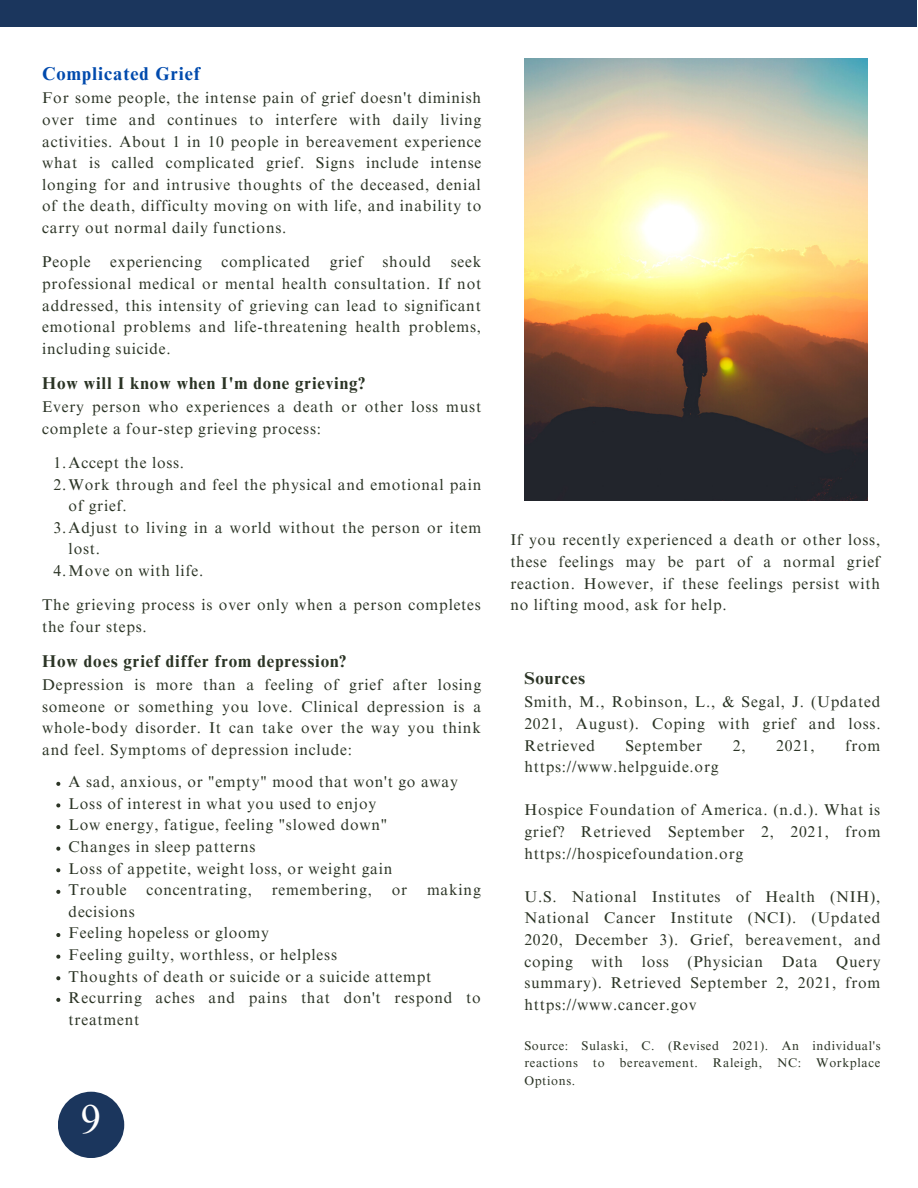
<style>
.page{position:relative;width:918px;height:1188px;background:#fff}
.page>*{position:absolute;margin:0;border:0;box-sizing:border-box;transform-origin:0 0}
.t1{font:40.5px "Times NRMT Pro";color:#fff}
.t2{font:700 18.6px "Times NRMT Pro";letter-spacing:.05em;color:#004aad}
.t3{font:700 17.1px "Times NRMT Pro";letter-spacing:.05em;color:#2b3425}
.t4{font:15.6px/21.6px "Times NRMT Pro";letter-spacing:.05em;color:#2b3425;text-align:justify}
.t5{font:12.6px/17.5px "Times NRMT Pro";letter-spacing:.05em;color:#2b3425;text-align:justify}
</style>
<div class="page">
<div style="left:0;top:0;width:917px;height:27px;background:#1b365d"></div>
<img style="left:524px;top:58px;width:344px;height:443px">
<div style="left:58px;top:1092px;width:66px;height:66px;background:#1b365d;border-radius:50%"></div>
<svg style="left:56px;top:782px;width:4px;height:4px"></svg>
<svg style="left:56px;top:803px;width:4px;height:4px"></svg>
<svg style="left:56px;top:825px;width:4px;height:4px"></svg>
<svg style="left:56px;top:847px;width:4px;height:4px"></svg>
<svg style="left:56px;top:868px;width:4px;height:4px"></svg>
<svg style="left:56px;top:890px;width:4px;height:4px"></svg>
<svg style="left:56px;top:933px;width:4px;height:4px"></svg>
<svg style="left:56px;top:955px;width:4px;height:4px"></svg>
<svg style="left:56px;top:976px;width:4px;height:4px"></svg>
<svg style="left:56px;top:998px;width:4px;height:4px"></svg>
<p class="t2" style="left:42px;top:67px;width:159px">Complicated Grief</p>
<p class="t4" style="left:42px;top:89px;width:441px">For some people, the intense pain of grief doesn't diminish over time and continues to interfere with daily living activities. About 1 in 10 people in bereavement experience what is called complicated grief. Signs include intense longing for and intrusive thoughts of the deceased, denial of the death, difficulty moving on with life, and inability to carry out normal daily functions.</p>
<p class="t4" style="left:42px;top:253px;width:50px">People</p>
<p class="t4" style="left:110px;top:253px;width:93px">experiencing</p>
<p class="t4" style="left:222px;top:253px;width:90px">complicated</p>
<p class="t4" style="left:330px;top:253px;width:35px">grief</p>
<p class="t4" style="left:383px;top:253px;width:50px">should</p>
<p class="t4" style="left:42px;top:253px;width:441px;text-indent:409px">seek professional medical or mental health consultation. If not addressed, this intensity of grieving can lead to significant emotional problems and life-threatening health problems, including suicide.</p>
<p class="t3" style="left:42px;top:377px;width:324px">How will I know when I'm done grieving?</p>
<p class="t4" style="left:42px;top:398px;width:441px">Every person who experiences a death or other loss must complete a four-step grieving process:</p>
<p class="t4" style="left:54px;top:454px;width:132px">1.Accept the loss.</p>
<p class="t4" style="left:69px;top:475px;width:414px;text-indent:-15px">2.Work through and feel the physical and emotional pain of grief.</p>
<p class="t4" style="left:69px;top:519px;width:414px;text-indent:-15px">3.Adjust to living in a world without the person or item lost.</p>
<p class="t4" style="left:54px;top:562px;width:151px">4.Move on with life.</p>
<p class="t4" style="left:42px;top:596px;width:440px">The grieving process is over only when a person completes the four steps.</p>
<p class="t3" style="left:42px;top:655px;width:305px">How does grief differ from depression?</p>
<p class="t4" style="left:42px;top:676px;width:441px">Depression is more than a feeling of grief after losing someone or something you love. Clinical depression is a whole-body disorder. It can take over the way you think and feel. Symptoms of depression include:</p>
<p class="t4" style="left:69px;top:773px;width:391px">A sad, anxious, or "empty" mood that won't go away</p>
<p class="t4" style="left:69px;top:795px;width:309px">Loss of interest in what you used to enjoy</p>
<p class="t4" style="left:69px;top:816px;width:320px">Low energy, fatigue, feeling "slowed down"</p>
<p class="t4" style="left:69px;top:838px;width:188px">Changes in sleep patterns</p>
<p class="t4" style="left:69px;top:859px;width:325px">Loss of appetite, weight loss, or weight gain</p>
<p class="t4" style="left:69px;top:881px;width:59px">Trouble</p>
<p class="t4" style="left:146px;top:881px;width:107px">concentrating,</p>
<p class="t4" style="left:272px;top:881px;width:102px">remembering,</p>
<p class="t4" style="left:392px;top:881px;width:17px">or</p>
<p class="t4" style="left:427px;top:881px;width:55px">making</p>
<p class="t4" style="left:69px;top:903px;width:68px">decisions</p>
<p class="t4" style="left:69px;top:924px;width:202px">Feeling hopeless or gloomy</p>
<p class="t4" style="left:69px;top:946px;width:270px">Feeling guilty, worthless, or helpless</p>
<p class="t4" style="left:69px;top:967px;width:364px">Thoughts of death or suicide or a suicide attempt</p>
<p class="t4" style="left:69px;top:989px;width:414px">Recurring aches and pains that don't respond to treatment</p>
<p class="t1" style="left:81px;top:1104px;width:22px">9</p>
<p class="t4" style="left:510px;top:531px;width:371px">If you recently experienced a death or other loss, these feelings may be part of a normal grief reaction. However, if these feelings persist with no lifting mood, ask for help.</p>
<p class="t3" style="left:524px;top:672px;width:62px">Sources</p>
<p class="t4" style="left:524px;top:693px;width:358px">Smith, M., Robinson, L., &amp; Segal, J. (Updated 2021, August). Coping with grief and loss.<br>Retrieved</p>
<p class="t4" style="left:626px;top:736px;width:78px">September</p>
<p class="t4" style="left:733px;top:736px;width:14px">2,</p>
<p class="t4" style="left:776px;top:736px;width:40px">2021,</p>
<p class="t4" style="left:845px;top:736px;width:36px">from</p>
<p class="t4" style="left:524px;top:758px;width:196px">https://www.helpguide.org</p>
<p class="t4" style="left:524px;top:801px;width:358px">Hospice Foundation of America. (n.d.). What is grief? Retrieved September 2, 2021, from https://hospicefoundation.org</p>
<p class="t4" style="left:524px;top:888px;width:358px">U.S. National Institutes of Health (NIH), National Cancer Institute (NCI). (Updated 2020, December 3). Grief, bereavement, and coping with loss (Physician Data Query summary). Retrieved September 2, 2021, from https://www.cancer.gov</p>
<p class="t5" style="left:524px;top:1038px;width:358px">Source: Sulaski, C. (Revised 2021). An individual's reactions to bereavement. Raleigh, NC: Workplace Options.</p>
</div>
